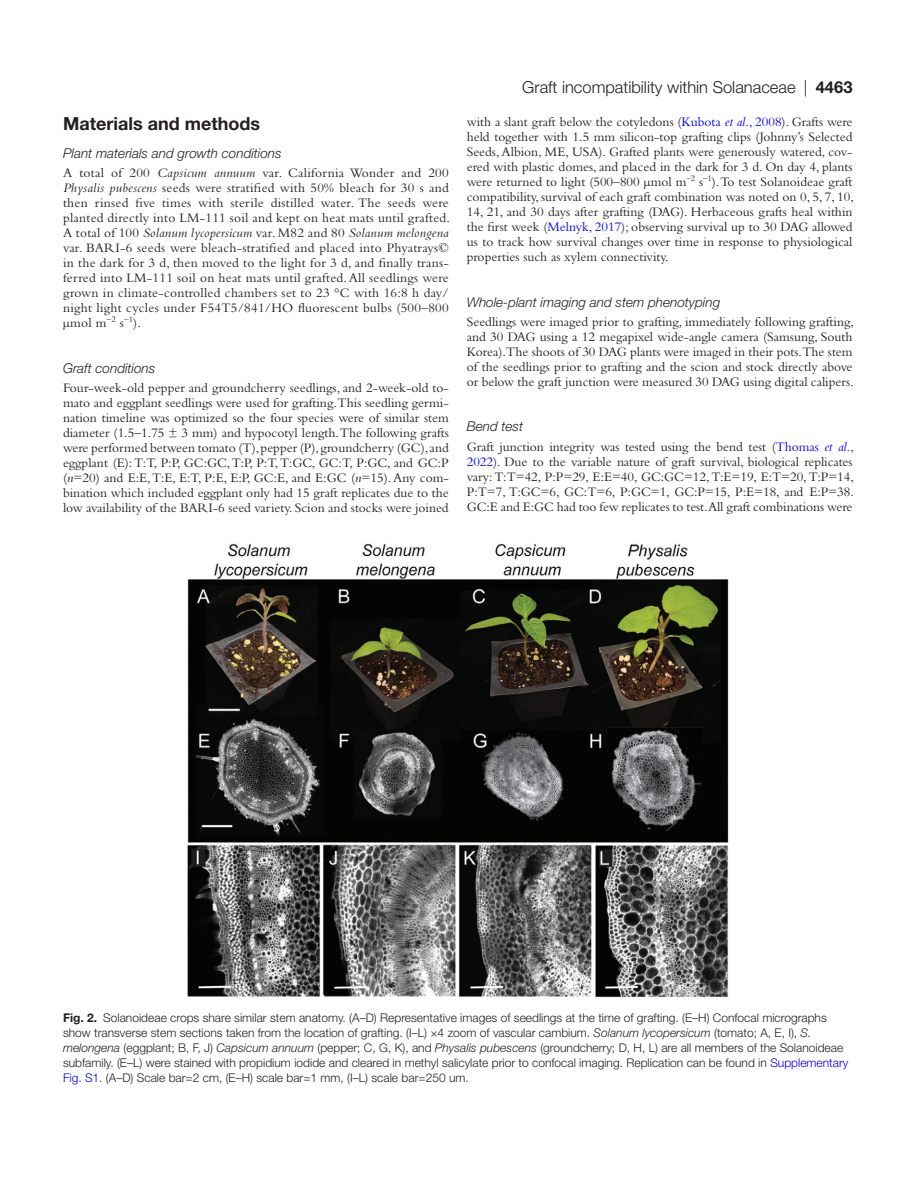
<style>
.page{position:relative;width:919px;height:1187px;background:#fff}
.page>*{position:absolute;margin:0;border:0;box-sizing:border-box;transform-origin:0 0}
.t1{font:700 18px "Helvetica Neue LT Std";color:#231f20}
.t2{font:300 16.5px "Helvetica Neue LT Std";color:#231f20}
.t3{font:13.5px/15px "Bembo Std";color:#231f20;text-align:justify}
.t4{font:italic 300 13.5px "Helvetica Neue LT Std";color:#231f20}
.t5{font:300 12px/15px "Helvetica Neue LT Std";color:#231f20}
.s1{font-style:italic}
.s2{font-weight:700}
.s3{color:#00f}
.s4{font-style:italic;color:#00f}
</style>
<div class="page">
<img style="left:187px;top:543px;width:542px;height:455px">
<h1 class="t1" style="left:63px;top:112px;width:198px">Materials and methods</h1>
<p class="t4" style="left:63px;top:145px;width:220px">Plant materials and growth conditions</p>
<p class="t3" style="left:63px;top:165px;width:388px">A total of 200 <span class="s1">Capsicum annuum</span> var. California Wonder and 200<br><span class="s1">Physalis pubescens</span> seeds were stratified with 50% bleach for 30 s and then rinsed five times with sterile distilled water. The seeds were planted directly into LM-111 soil and kept on heat mats until grafted.<br>A total of 100 <span class="s1">Solanum lycopersicum</span> var. M82 and 80 <span class="s1">Solanum melongena </span>var. BARI-6 seeds were bleach-stratified and placed into Phyatrays© in the dark for 3 d, then moved to the light for 3 d, and finally trans&shy;ferred into LM-111 soil on heat mats until grafted. All seedlings were grown in climate-controlled chambers set to 23 °C with 16:8 h day/ night light cycles under F54T5/841/HO fluorescent bulbs (500–800 µmol m<sup>–2</sup> s<sup>–1</sup>).</p>
<p class="t4" style="left:63px;top:360px;width:94px">Graft conditions</p>
<p class="t3" style="left:63px;top:380px;width:387px">Four-week-old pepper and groundcherry seedlings, and 2-week-old to&shy;mato and eggplant seedlings were used for grafting.This seedling germi&shy;nation timeline was optimized so the four species were of similar stem diameter (1.5–1.75 ± 3 mm) and hypocotyl length. The following grafts were performed between tomato (T), pepper (P), groundcherry (GC), and eggplant (E): T:T, P:P, GC:GC, T:P, P:T, T:GC, GC:T, P:GC, and GC:P (<span class="s1">n</span>=20) and E:E, T:E, E:T, P:E, E:P, GC:E, and E:GC (<span class="s1">n</span>=15). Any com&shy;bination which included eggplant only had 15 graft replicates due to the low availability of the BARI-6 seed variety. Scion and stocks were joined</p>
<p class="t2" style="left:522px;top:77px;width:332px">Graft incompatibility within Solanaceae | <span class="s2">4463</span></p>
<p class="t3" style="left:467px;top:114px;width:388px">with a slant graft below the cotyledons (<span class="s3">Kubota</span> <span class="s4">et al.</span><span class="s3">, 2008</span>). Grafts were held together with 1.5 mm silicon-top grafting clips (Johnny’s Selected Seeds, Albion, ME, USA). Grafted plants were generously watered, cov&shy;ered with plastic domes, and placed in the dark for 3 d. On day 4, plants were returned to light (500–800 µmol m<sup>–2</sup> s<sup>–1</sup>). To test Solanoideae graft compatibility, survival of each graft combination was noted on 0, 5, 7, 10, 14, 21, and 30 days after grafting (DAG). Herbaceous grafts heal within the first week (<span class="s3">Melnyk, 2017</span>); observing survival up to 30 DAG allowed us to track how survival changes over time in response to physiological properties such as xylem connectivity.</p>
<p class="t4" style="left:467px;top:294px;width:255px">Whole-plant imaging and stem phenotyping</p>
<p class="t3" style="left:467px;top:314px;width:388px">Seedlings were imaged prior to grafting, immediately following grafting, and 30 DAG using a 12 megapixel wide-angle camera (Samsung, South Korea).The shoots of 30 DAG plants were imaged in their pots.The stem of the seedlings prior to grafting and the scion and stock directly above or below the graft junction were measured 30 DAG using digital calipers.</p>
<p class="t4" style="left:467px;top:418px;width:58px">Bend test</p>
<p class="t3" style="left:467px;top:439px;width:388px">Graft junction integrity was tested using the bend test (<span class="s3">Thomas</span> <span class="s4">et al.</span><span class="s3">, 2022</span>). Due to the variable nature of graft survival, biological replicates vary: T:T=42, P:P=29, E:E=40, GC:GC=12, T:E=19, E:T=20, T:P=14, P:T=7, T:GC=6, GC:T=6, P:GC=1, GC:P=15, P:E=18, and E:P=38.<br>GC:E and E:GC had too few replicates to test.All graft combinations were</p>
<p class="t5" style="left:63px;top:1009px;width:786px"><span class="s2">Fig. 2.</span> Solanoideae crops share similar stem anatomy. (A–D) Representative images of seedlings at the time of grafting. (E–H) Confocal micrographs show transverse stem sections taken from the location of grafting. (I–L) ×4 zoom of vascular cambium. <span class="s1">Solanum lycopersicum</span> (tomato; A, E, I), <span class="s1">S. melongena</span> (eggplant; B, F, J) <span class="s1">Capsicum annuum</span> (pepper; C, G, K), and <span class="s1">Physalis pubescens</span> (groundcherry; D, H, L) are all members of the Solanoideae subfamily. (E–L) were stained with propidium iodide and cleared in methyl salicylate prior to confocal imaging. Replication can be found in <span class="s3">Supplementary Fig. S1</span>. (A–D) Scale bar=2 cm, (E–H) scale bar=1 mm, (I–L) scale bar=250 um.</p>
</div>
